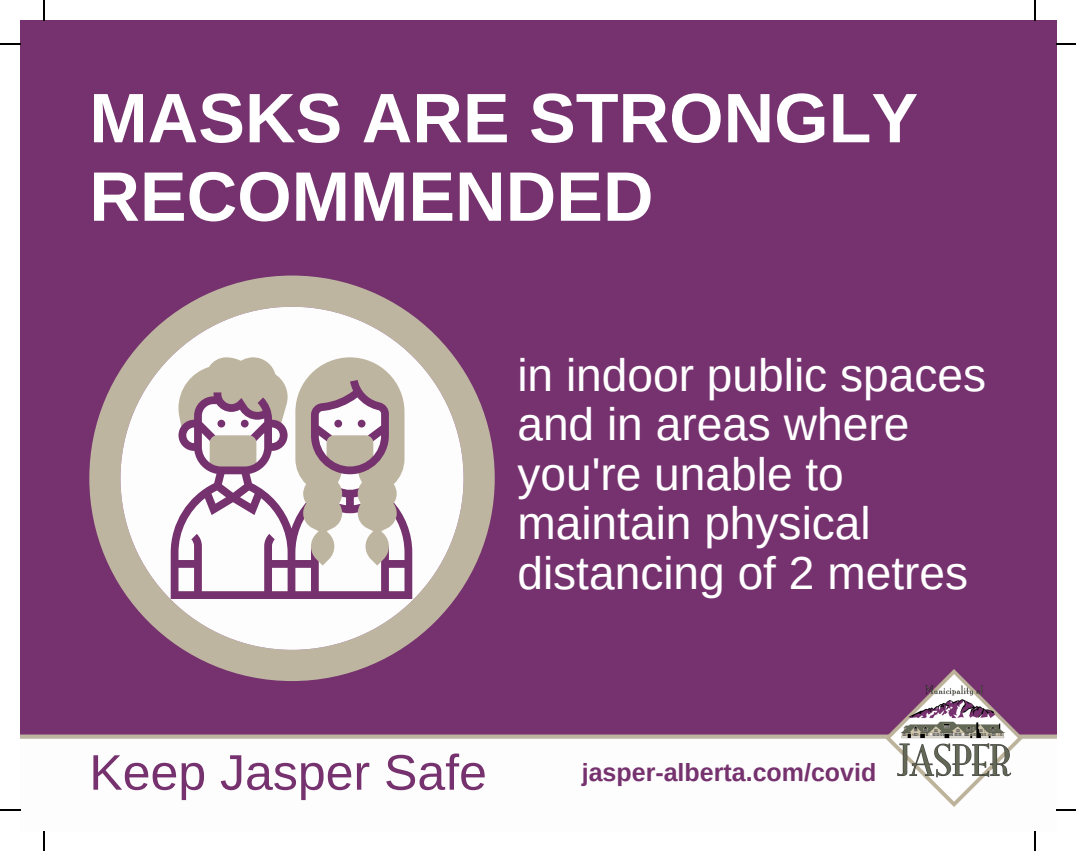
<style>
.page{position:relative;width:1076px;height:851px;background:#fff}
.page>*{position:absolute;margin:0;border:0;box-sizing:border-box;transform-origin:0 0}
.t1{font:700 70px/78.5px "Arimo";color:#fff}
.t2{font:50px "Arimo";color:#76326e}
.t3{font:46px/49.2px "Arimo";color:#fff}
.t4{font:700 25px "Arimo";color:#76326e}
</style>
<div class="page">
<div style="left:21px;top:21px;width:1035px;height:716px;background:#76326e"></div>
<svg style="left:89px;top:275px;width:405px;height:405px;fill:#bdb1a0"></svg>
<div style="left:120px;top:306px;width:343px;height:343px;background:#fdfdfd;border-radius:50%"></div>
<svg style="left:181px;top:357px;width:106px;height:35px"></svg>
<svg style="left:171px;top:392px;width:241px;height:206px"></svg>
<svg style="left:295px;top:357px;width:109px;height:208px"></svg>
<svg style="left:21px;top:734px;width:1035px;height:4px;background:#b4a399"></svg>
<img style="left:885px;top:669px;width:137px;height:136px">
<hr style="left:43px;top:0;width:2px;height:21px;background:#000">
<hr style="left:0;top:43px;width:21px;height:2px;background:#000">
<hr style="left:1033px;top:0;width:2px;height:21px;background:#000">
<svg style="left:1056px;top:43px;width:19px;height:2px"></svg>
<svg style="left:43px;top:831px;width:2px;height:19px"></svg>
<hr style="left:0;top:808px;width:21px;height:2px;background:#000">
<svg style="left:1034px;top:831px;width:1px;height:19px"></svg>
<svg style="left:1056px;top:809px;width:19px;height:1px"></svg>
<h1 class="t1" style="left:89px;top:79px;width:830px">MASKS ARE STRONGLY<br>RECOMMENDED</h1>
<p class="t3" style="left:517px;top:350px;width:470px">in indoor public spaces and in areas where you're unable to maintain physical distancing of 2 metres</p>
<p class="t2" style="left:89px;top:744px;width:399px">Keep Jasper Safe</p>
<p class="t4" style="left:581px;top:758px;width:296px">jasper-alberta.com/covid</p>
</div>
